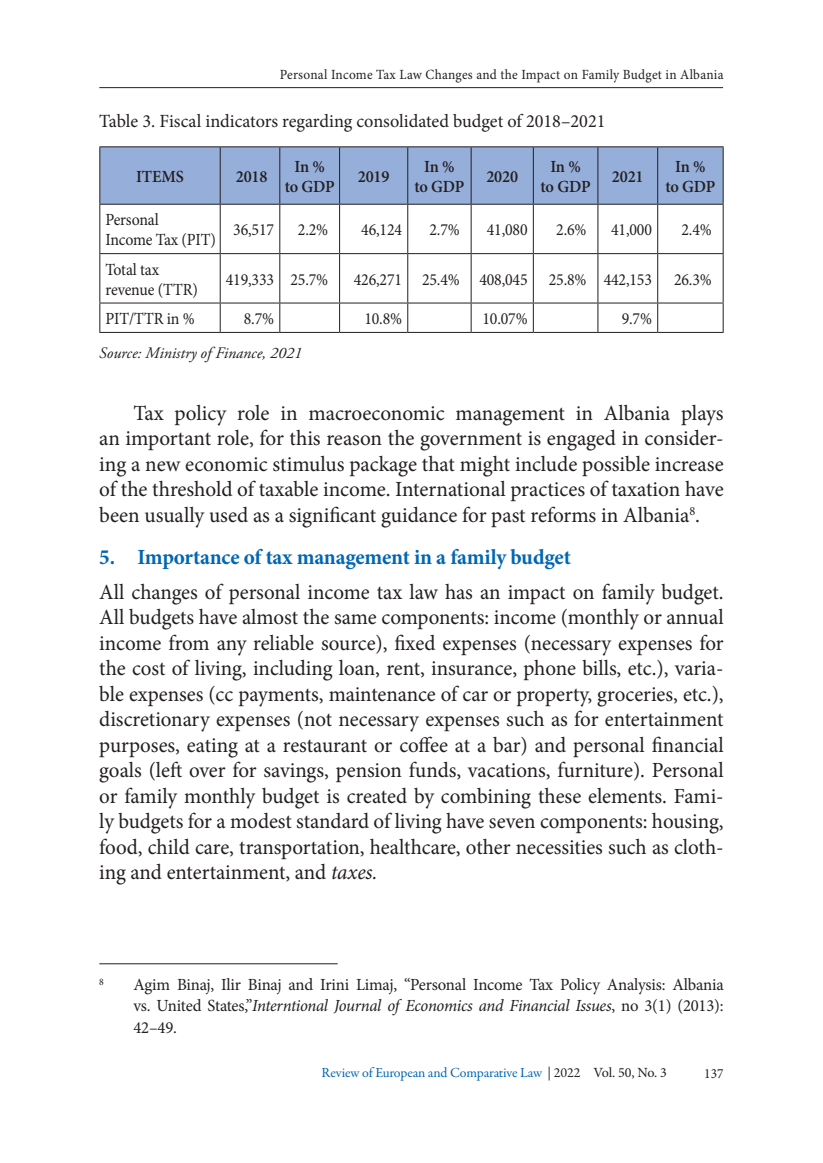
<style>
.page{position:relative;width:823px;height:1163px;background:#fff}
.page>*{position:absolute;margin:0;border:0;box-sizing:border-box;transform-origin:0 0}
.t1{font:21.6px/25.6px "Minion Pro";color:#231f20;text-align:justify}
.t2{font:700 21.6px "Minion Pro";letter-spacing:-.01em;color:#0166b3}
.t3{font:18.6px "Minion Pro";color:#231f20}
.t4{font:17px/20px "Minion Pro";letter-spacing:-.01em;color:#231f20;scale:.93 1}
.t5{font:17px/21px "Minion Pro";letter-spacing:-.01em;color:#231f20;text-align:justify}
.t6{font:600 17px/20px "Minion Pro";letter-spacing:-.01em;color:#231f20;text-align:center;scale:.96 1}
.t7{font:italic 16px "Adobe Garamond Pro";color:#231f20}
.t8{font:14px "Minion Pro";letter-spacing:.015em;color:#231f20;scale:.95 1}
.t9{font:14px "Garamond Premr Pro";letter-spacing:-.01em;color:#0166b3}
.t10{font:10px "Minion Pro";color:#231f20}
.s1{font-style:italic}
.s2{color:#231f20}
.s3{font-family:"Minion Pro";color:#231f20}
</style>
<div class="page">
<hr style="left:99px;top:87px;width:623px;height:1px;background:#231f20">
<div style="left:100px;top:147px;width:622px;height:57px;background:#96afda"></div>
<hr style="left:219px;top:254px;width:1px;height:48px;background:#231f20">
<hr style="left:279px;top:254px;width:1px;height:48px;background:#231f20">
<hr style="left:339px;top:254px;width:1px;height:48px;background:#231f20">
<hr style="left:407px;top:254px;width:1px;height:48px;background:#231f20">
<hr style="left:470px;top:254px;width:1px;height:48px;background:#231f20">
<hr style="left:532px;top:254px;width:1px;height:48px;background:#231f20">
<hr style="left:597px;top:254px;width:1px;height:48px;background:#231f20">
<hr style="left:656px;top:254px;width:1px;height:48px;background:#231f20">
<svg style="left:219px;top:303px;width:1px;height:29px"></svg>
<svg style="left:279px;top:303px;width:1px;height:29px"></svg>
<svg style="left:339px;top:303px;width:1px;height:29px"></svg>
<svg style="left:407px;top:303px;width:1px;height:29px"></svg>
<svg style="left:470px;top:303px;width:1px;height:29px"></svg>
<svg style="left:532px;top:303px;width:1px;height:29px"></svg>
<svg style="left:597px;top:303px;width:1px;height:29px"></svg>
<hr style="left:219px;top:147px;width:1px;height:57px;background:#231f20">
<hr style="left:279px;top:147px;width:1px;height:57px;background:#231f20">
<hr style="left:339px;top:147px;width:1px;height:57px;background:#231f20">
<hr style="left:407px;top:147px;width:1px;height:57px;background:#231f20">
<hr style="left:470px;top:147px;width:1px;height:57px;background:#231f20">
<hr style="left:532px;top:147px;width:1px;height:57px;background:#231f20">
<hr style="left:597px;top:147px;width:1px;height:57px;background:#231f20">
<hr style="left:656px;top:147px;width:1px;height:57px;background:#231f20">
<hr style="left:99px;top:253px;width:121px;height:1px;background:#231f20">
<hr style="left:220px;top:253px;width:59px;height:1px;background:#231f20">
<hr style="left:279px;top:253px;width:60px;height:1px;background:#231f20">
<hr style="left:339px;top:253px;width:68px;height:1px;background:#231f20">
<hr style="left:407px;top:253px;width:64px;height:1px;background:#231f20">
<hr style="left:471px;top:253px;width:62px;height:1px;background:#231f20">
<hr style="left:533px;top:253px;width:64px;height:1px;background:#231f20">
<hr style="left:597px;top:253px;width:60px;height:1px;background:#231f20">
<hr style="left:657px;top:253px;width:66px;height:1px;background:#231f20">
<hr style="left:219px;top:205px;width:1px;height:48px;background:#231f20">
<hr style="left:279px;top:205px;width:1px;height:48px;background:#231f20">
<hr style="left:339px;top:205px;width:1px;height:48px;background:#231f20">
<hr style="left:407px;top:205px;width:1px;height:48px;background:#231f20">
<hr style="left:470px;top:205px;width:1px;height:48px;background:#231f20">
<hr style="left:532px;top:205px;width:1px;height:48px;background:#231f20">
<hr style="left:597px;top:205px;width:1px;height:48px;background:#231f20">
<hr style="left:656px;top:205px;width:1px;height:48px;background:#231f20">
<hr style="left:99px;top:302px;width:121px;height:1px;background:#231f20">
<hr style="left:220px;top:302px;width:59px;height:1px;background:#231f20">
<hr style="left:279px;top:302px;width:60px;height:1px;background:#231f20">
<hr style="left:339px;top:302px;width:68px;height:1px;background:#231f20">
<hr style="left:407px;top:302px;width:64px;height:1px;background:#231f20">
<hr style="left:471px;top:302px;width:62px;height:1px;background:#231f20">
<hr style="left:533px;top:302px;width:64px;height:1px;background:#231f20">
<hr style="left:597px;top:302px;width:60px;height:1px;background:#231f20">
<hr style="left:657px;top:302px;width:66px;height:1px;background:#231f20">
<hr style="left:99px;top:146px;width:121px;height:1px;background:#231f20">
<hr style="left:99px;top:147px;width:1px;height:57px;background:#231f20">
<hr style="left:220px;top:146px;width:59px;height:1px;background:#231f20">
<hr style="left:279px;top:146px;width:60px;height:1px;background:#231f20">
<hr style="left:339px;top:146px;width:68px;height:1px;background:#231f20">
<hr style="left:407px;top:146px;width:64px;height:1px;background:#231f20">
<hr style="left:471px;top:146px;width:62px;height:1px;background:#231f20">
<hr style="left:533px;top:146px;width:64px;height:1px;background:#231f20">
<hr style="left:597px;top:146px;width:60px;height:1px;background:#231f20">
<hr style="left:657px;top:146px;width:66px;height:1px;background:#231f20">
<hr style="left:722px;top:147px;width:1px;height:57px;background:#231f20">
<hr style="left:99px;top:204px;width:121px;height:1px;background:#231f20">
<hr style="left:220px;top:204px;width:59px;height:1px;background:#231f20">
<hr style="left:279px;top:204px;width:60px;height:1px;background:#231f20">
<hr style="left:339px;top:204px;width:68px;height:1px;background:#231f20">
<hr style="left:407px;top:204px;width:64px;height:1px;background:#231f20">
<hr style="left:471px;top:204px;width:62px;height:1px;background:#231f20">
<hr style="left:533px;top:204px;width:64px;height:1px;background:#231f20">
<hr style="left:597px;top:204px;width:60px;height:1px;background:#231f20">
<hr style="left:657px;top:204px;width:66px;height:1px;background:#231f20">
<hr style="left:99px;top:205px;width:1px;height:48px;background:#231f20">
<hr style="left:722px;top:205px;width:1px;height:48px;background:#231f20">
<hr style="left:99px;top:254px;width:1px;height:48px;background:#231f20">
<hr style="left:722px;top:254px;width:1px;height:48px;background:#231f20">
<svg style="left:99px;top:303px;width:1px;height:29px"></svg>
<svg style="left:722px;top:303px;width:1px;height:29px"></svg>
<hr style="left:99px;top:332px;width:121px;height:1px;background:#231f20">
<hr style="left:220px;top:332px;width:59px;height:1px;background:#231f20">
<hr style="left:279px;top:332px;width:60px;height:1px;background:#231f20">
<hr style="left:339px;top:332px;width:68px;height:1px;background:#231f20">
<hr style="left:407px;top:332px;width:64px;height:1px;background:#231f20">
<hr style="left:471px;top:332px;width:62px;height:1px;background:#231f20">
<hr style="left:533px;top:332px;width:64px;height:1px;background:#231f20">
<hr style="left:597px;top:332px;width:60px;height:1px;background:#231f20">
<hr style="left:657px;top:332px;width:66px;height:1px;background:#231f20">
<hr style="left:99px;top:963px;width:238px;height:1px;background:#231f20">
<p class="t8" style="left:280px;top:65px;width:468px">Personal Income Tax Law Changes and the Impact on Family Budget in Albania</p>
<p class="t3" style="left:99px;top:109px;width:507px">Table 3. Fiscal indicators regarding consolidated budget of 2018–2021</p>
<p class="t6" style="left:136px;top:166px;width:51px">ITEMS</p>
<p class="t6" style="left:236px;top:166px;width:35px">2018</p>
<p class="t6" style="left:284px;top:156px;width:53px">In %<br>to GDP</p>
<p class="t6" style="left:357px;top:166px;width:35px">2019</p>
<p class="t6" style="left:414px;top:156px;width:53px">In %<br>to GDP</p>
<p class="t6" style="left:486px;top:166px;width:35px">2020</p>
<p class="t6" style="left:540px;top:156px;width:53px">In %<br>to GDP</p>
<p class="t6" style="left:611px;top:166px;width:35px">2021</p>
<p class="t6" style="left:665px;top:156px;width:53px">In %<br>to GDP</p>
<p class="t4" style="left:105px;top:210px;width:120px">Personal<br>Income Tax (PIT)</p>
<p class="t4" style="left:233px;top:220px;width:45px">36,517</p>
<p class="t4" style="left:298px;top:220px;width:34px">2.2%</p>
<p class="t4" style="left:361px;top:220px;width:45px">46,124</p>
<p class="t4" style="left:429px;top:220px;width:34px">2.7%</p>
<p class="t4" style="left:486px;top:220px;width:45px">41,080</p>
<p class="t4" style="left:556px;top:220px;width:34px">2.6%</p>
<p class="t4" style="left:611px;top:220px;width:45px">41,000</p>
<p class="t4" style="left:681px;top:220px;width:34px">2.4%</p>
<p class="t4" style="left:105px;top:259px;width:101px">Total tax revenue (TTR)</p>
<p class="t4" style="left:226px;top:269px;width:111px">419,333 25.7%</p>
<p class="t4" style="left:353px;top:269px;width:322px">426,271 25.4% 408,045 25.8% 442,153</p>
<p class="t4" style="left:673px;top:269px;width:42px">26.3%</p>
<p class="t4" style="left:105px;top:308px;width:97px">PIT/TTR in %</p>
<p class="t4" style="left:244px;top:308px;width:34px">8.7%</p>
<p class="t4" style="left:364px;top:308px;width:42px">10.8%</p>
<p class="t4" style="left:482px;top:308px;width:50px">10.07%</p>
<p class="t4" style="left:621px;top:308px;width:34px">9.7%</p>
<p class="t7" style="left:99px;top:343px;width:204px">Source: Ministry of Finance, 2021</p>
<p class="t1" style="left:99px;top:400px;width:625px;text-indent:34px">Tax policy role in macroeconomic management in Albania plays an important role, for this reason the government is engaged in consider&shy;ing a new economic stimulus package that might include possible increase of the threshold of taxable income. International practices of taxation have been usually used as a significant guidance for past reforms in Albania<sup>8</sup>.</p>
<p class="t2" style="left:99px;top:542px;width:473px">5. Importance of tax management in a family budget</p>
<p class="t1" style="left:99px;top:579px;width:625px">All changes of personal income tax law has an impact on family budget.<br>All budgets have almost the same components: income (monthly or annual income from any reliable source), fixed expenses (necessary expenses for the cost of living, including loan, rent, insurance, phone bills, etc.), varia&shy;ble expenses (cc payments, maintenance of car or property, groceries, etc.), discretionary expenses (not necessary expenses such as for entertainment purposes, eating at a restaurant or coffee at a bar) and personal financial goals (left over for savings, pension funds, vacations, furniture). Personal or family monthly budget is created by combining these elements. Fami&shy;ly budgets for a modest standard of living have seven components: housing, food, child care, transportation, healthcare, other necessities such as cloth&shy;ing and entertainment, and <span class="s1">taxes.</span></p>
<p class="t10" style="left:99px;top:974px;width:6px">8</p>
<p class="t5" style="left:133px;top:974px;width:591px">Agim Binaj, Ilir Binaj and Irini Limaj, “Personal Income Tax Policy Analysis: Albania vs. United States,”<span class="s1">Interntional Journal of Economics and Financial Issues</span>, no 3(1) (2013):<br>42–49.</p>
<p class="t9" style="left:321px;top:1064px;width:346px">Review of European and Comparative Law <span class="s2">| 2022</span> <span class="s3">Vol. 50, No. 3</span></p>
<p class="t8" style="left:703px;top:1063px;width:22px">137</p>
</div>
